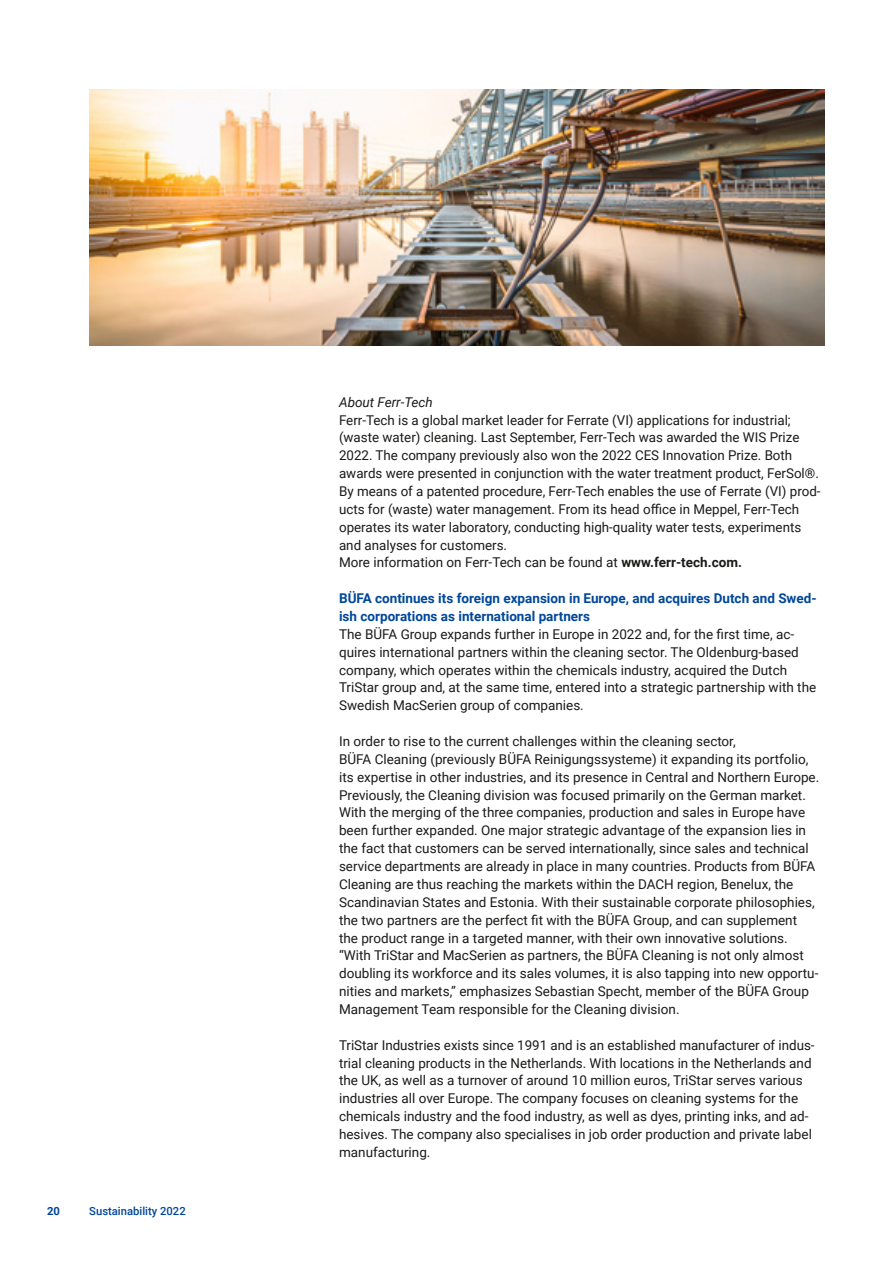
<style>
.page{position:relative;width:893px;height:1263px;background:#fff}
.page>*{position:absolute;margin:0;border:0;box-sizing:border-box;transform-origin:0 0}
.t1{font:13.5px/17.9px "Roboto";color:#1a1a18}
.t2{font:700 13.5px/17.9px "Roboto";color:#004799}
.t3{font:italic 13.5px "Roboto";color:#1a1a18}
.t4{font:500 11.25px "Roboto";color:#004799}
.t5{font:700 11.25px "Roboto";color:#004799}
.s1{font-weight:700}
</style>
<div class="page">
<img style="left:89px;top:89px;width:736px;height:256px">
<p class="t5" style="left:47px;top:1202px;width:14px">20</p>
<p class="t4" style="left:89px;top:1202px;width:98px">Sustainability 2022</p>
<p class="t3" style="left:339px;top:392px;width:95px">About Ferr-Tech</p>
<p class="t1" style="left:339px;top:410px;width:483px">Ferr-Tech is a global market leader for Ferrate (VI) applications for industrial; (waste water) cleaning. Last September, Ferr-Tech was awarded the WIS Prize 2022. The company previously also won the 2022 CES Innovation Prize. Both awards were presented in conjunction with the water treatment product, FerSol®.<br>By means of a patented procedure, Ferr-Tech enables the use of Ferrate (VI) prod&shy;ucts for (waste) water management. From its head office in Meppel, Ferr-Tech operates its water laboratory, conducting high-quality water tests, experiments and analyses for customers.<br>More information on Ferr-Tech can be found at <span class="s1">www.ferr-tech.com.</span></p>
<p class="t2" style="left:339px;top:589px;width:479px">BÜFA continues its foreign expansion in Europe, and acquires Dutch and Swed&shy;ish corporations as international partners</p>
<p class="t1" style="left:339px;top:625px;width:479px">The BÜFA Group expands further in Europe in 2022 and, for the first time, ac&shy;quires international partners within the cleaning sector. The Oldenburg-based company, which operates within the chemicals industry, acquired the Dutch TriStar group and, at the same time, entered into a strategic partnership with the Swedish MacSerien group of companies.</p>
<p class="t1" style="left:339px;top:732px;width:482px">In order to rise to the current challenges within the cleaning sector,<br>BÜFA Cleaning (previously BÜFA Reinigungssysteme) it expanding its portfolio, its expertise in other industries, and its presence in Central and Northern Europe.<br>Previously, the Cleaning division was focused primarily on the German market.<br>With the merging of the three companies, production and sales in Europe have been further expanded. One major strategic advantage of the expansion lies in the fact that customers can be served internationally, since sales and technical service departments are already in place in many countries. Products from BÜFA Cleaning are thus reaching the markets within the DACH region, Benelux, the Scandinavian States and Estonia. With their sustainable corporate philosophies, the two partners are the perfect fit with the BÜFA Group, and can supplement the product range in a targeted manner, with their own innovative solutions. “With TriStar and MacSerien as partners, the BÜFA Cleaning is not only almost doubling its workforce and its sales volumes, it is also tapping into new opportu&shy;nities and markets,” emphasizes Sebastian Specht, member of the BÜFA Group Management Team responsible for the Cleaning division.</p>
<p class="t1" style="left:339px;top:1035px;width:477px">TriStar Industries exists since 1991 and is an established manufacturer of indus&shy;trial cleaning products in the Netherlands. With locations in the Netherlands and the UK, as well as a turnover of around 10 million euros, TriStar serves various industries all over Europe. The company focuses on cleaning systems for the chemicals industry and the food industry, as well as dyes, printing inks, and ad&shy;hesives. The company also specialises in job order production and private label manufacturing.</p>
</div>
